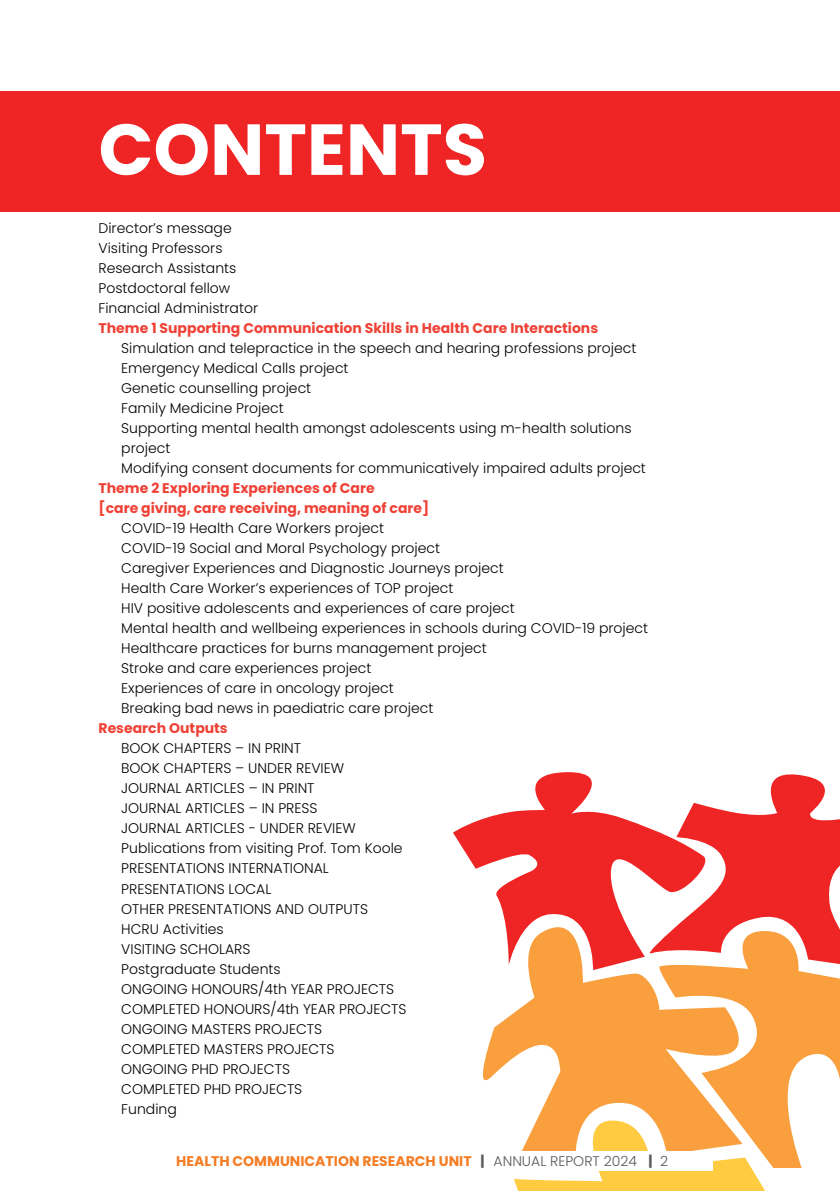
<style>
.page{position:relative;width:840px;height:1191px;background:#fff}
.page>*{position:absolute;margin:0;border:0;box-sizing:border-box;transform-origin:0 0}
.t1{font:700 72px "Poppins";color:#fff}
.t2{font:300 14px/20px "Poppins";color:#000}
.t3{font:700 14px/20px "Poppins";color:#ef4136}
.t4{font:700 14px "Poppins";color:#f47c24}
.s1{color:#58595b}
.s2{font-weight:300;color:#58595b}
</style>
<div class="page">
<div style="left:0;top:91px;width:839px;height:120px;background:#ee2524"></div>
<svg style="left:713px;top:774px;width:126px;height:157px"></svg>
<svg style="left:453px;top:772px;width:260px;height:133px;fill:#ee2524"></svg>
<svg style="left:753px;top:931px;width:86px;height:237px;fill:#f99f3e"></svg>
<svg style="left:514px;top:1120px;width:251px;height:71px"></svg>
<svg style="left:482px;top:905px;width:271px;height:263px;fill:#f99f3e"></svg>
<div style="left:132px;top:1151px;width:580px;height:19px;background:#fff"></div>
<h1 class="t1" style="left:98px;top:108px;width:390px">CONTENTS</h1>
<p class="t2" style="left:98px;top:218px;width:161px">Director’s message<br>Visiting Professors<br>Research Assistants<br>Postdoctoral fellow<br>Financial Administrator</p>
<p class="t3" style="left:98px;top:318px;width:501px">Theme 1 Supporting Communication Skills in Health Care Interactions</p>
<p class="t2" style="left:121px;top:338px;width:526px">Simulation and telepractice in the speech and hearing professions project Emergency Medical Calls project<br>Genetic counselling project<br>Family Medicine Project<br>Supporting mental health amongst adolescents using m-health solutions project<br>Modifying consent documents for communicatively impaired adults project</p>
<p class="t3" style="left:98px;top:478px;width:332px">Theme 2 Exploring Experiences of Care<br>[care giving, care receiving, meaning of care]</p>
<p class="t2" style="left:121px;top:518px;width:528px">COVID-19 Health Care Workers project<br>COVID-19 Social and Moral Psychology project<br>Caregiver Experiences and Diagnostic Journeys project<br>Health Care Worker’s experiences of TOP project<br>HIV positive adolescents and experiences of care project<br>Mental health and wellbeing experiences in schools during COVID-19 project Healthcare practices for burns management project<br>Stroke and care experiences project<br>Experiences of care in oncology project<br>Breaking bad news in paediatric care project</p>
<p class="t3" style="left:98px;top:718px;width:131px">Research Outputs</p>
<p class="t2" style="left:121px;top:738px;width:286px">BOOK CHAPTERS – IN PRINT<br>BOOK CHAPTERS – UNDER REVIEW<br>JOURNAL ARTICLES – IN PRINT<br>JOURNAL ARTICLES – IN PRESS<br>JOURNAL ARTICLES - UNDER REVIEW<br>Publications from visiting Prof. Tom Koole<br>PRESENTATIONS INTERNATIONAL<br>PRESENTATIONS LOCAL<br>OTHER PRESENTATIONS AND OUTPUTS<br>HCRU Activities<br>VISITING SCHOLARS<br>Postgraduate Students<br>ONGOING HONOURS/4th YEAR PROJECTS<br>COMPLETED HONOURS/4th YEAR PROJECTS<br>ONGOING MASTERS PROJECTS<br>COMPLETED MASTERS PROJECTS<br>ONGOING PHD PROJECTS<br>COMPLETED PHD PROJECTS<br>Funding</p>
<p class="t4" style="left:176px;top:1153px;width:493px">HEALTH COMMUNICATION RESEARCH UNIT <span class="s1">|</span> <span class="s2">ANNUAL REPORT 2024</span> <span class="s1">|</span> <span class="s2">2</span></p>
</div>
